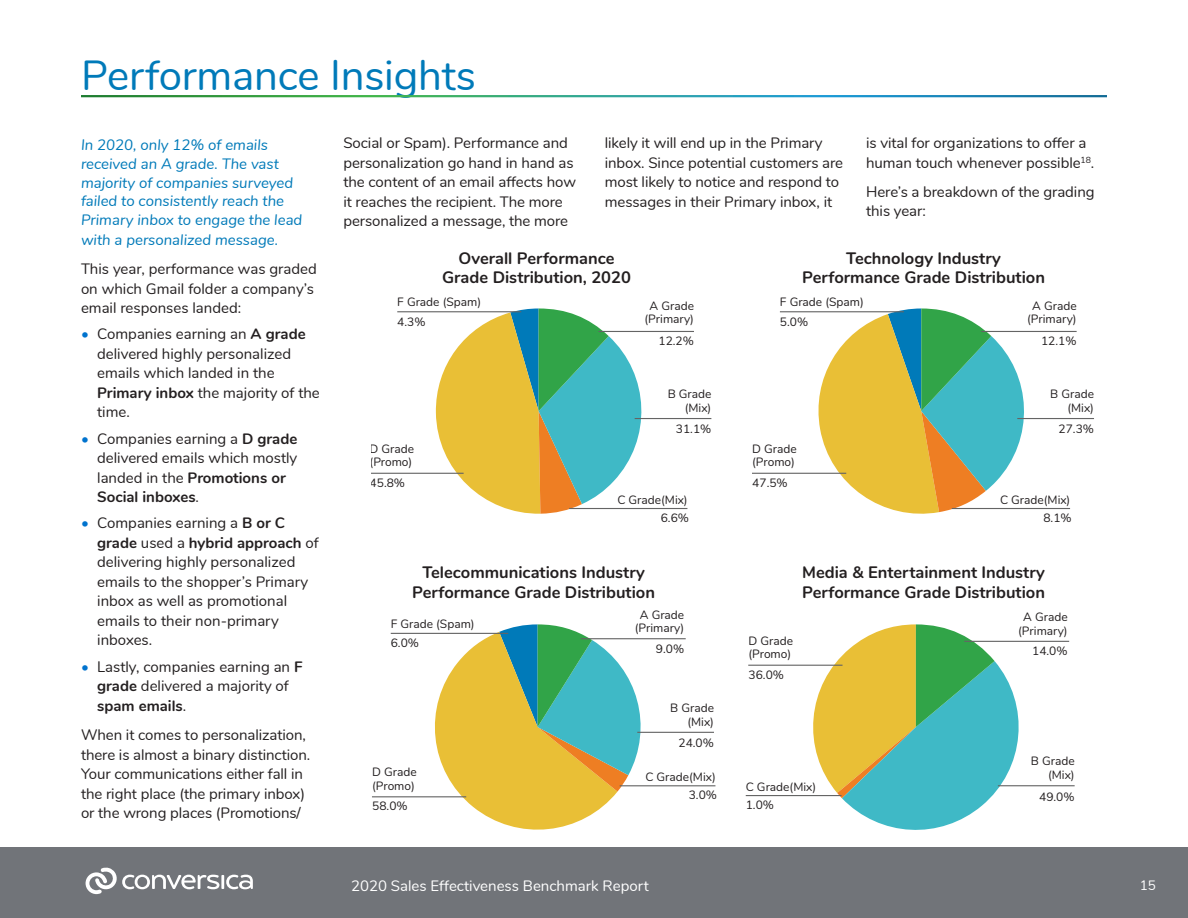
<style>
.page{position:relative;width:1188px;height:918px;background:#fff}
.page>*{position:absolute;margin:0;border:0;box-sizing:border-box;transform-origin:0 0}
.Headline{font:42px "Nunito";letter-spacing:-.005em;color:#007ab9}
.t1{font:700 16.5px/19.8px "Nunito";color:#231f20;text-align:center}
.bodytext{font:15px/19.5px "Nunito";letter-spacing:-.005em;color:#231f20}
.bodytext-2{font:italic 15px/18.9px "Nunito";color:#007ab9}
.t2{font:15px "Nunito";color:#fff}
.t3{font:13.5px "Nunito";color:#fff}
.t4{font:12px/13.5px "Nunito";color:#231f20}
.s1{color:#0073ce}
.s2{font-weight:700}
</style>
<div class="page">
<div style="left:0;top:848px;width:1188px;height:70px;background:#717479"></div>
<svg style="left:86px;top:868px;width:133px;height:26px"></svg>
<hr style="left:221px;top:875px;width:3px;height:14px;background:#fff">
<svg style="left:226px;top:875px;width:27px;height:14px"></svg>
<svg style="left:435px;top:308px;width:217px;height:206px"></svg>
<hr style="left:397px;top:311px;width:124px;height:1px;background:#646464">
<hr style="left:599px;top:331px;width:95px;height:1px;background:#646464">
<hr style="left:635px;top:418px;width:76px;height:1px;background:#646464">
<hr style="left:569px;top:508px;width:118px;height:1px;background:#646464">
<hr style="left:372px;top:473px;width:92px;height:1px;background:#646464">
<svg style="left:811px;top:308px;width:224px;height:206px"></svg>
<hr style="left:780px;top:311px;width:124px;height:1px;background:#646464">
<hr style="left:981px;top:331px;width:96px;height:1px;background:#646464">
<hr style="left:1017px;top:418px;width:77px;height:1px;background:#646464">
<hr style="left:952px;top:508px;width:118px;height:1px;background:#646464">
<hr style="left:752px;top:473px;width:94px;height:1px;background:#646464">
<svg style="left:422px;top:624px;width:232px;height:206px"></svg>
<hr style="left:391px;top:633px;width:117px;height:1px;background:#646464">
<hr style="left:581px;top:638px;width:105px;height:1px;background:#646464">
<hr style="left:637px;top:732px;width:77px;height:1px;background:#646464">
<hr style="left:620px;top:785px;width:95px;height:1px;background:#646464">
<hr style="left:372px;top:796px;width:94px;height:1px;background:#646464">
<svg style="left:801px;top:624px;width:230px;height:206px"></svg>
<hr style="left:964px;top:641px;width:105px;height:1px;background:#646464">
<hr style="left:998px;top:785px;width:77px;height:1px;background:#646464">
<hr style="left:746px;top:795px;width:96px;height:1px;background:#646464">
<hr style="left:748px;top:665px;width:95px;height:1px;background:#646464">
<p class="Headline" style="left:81px;top:45px;width:397px">Performance Insights</p>
<p class="bodytext" style="left:343px;top:132px;width:234px">Social or Spam). Performance and personalization go hand in hand as the content of an email affects how it reaches the recipient. The more personalized a message, the more</p>
<p class="bodytext" style="left:605px;top:132px;width:240px">likely it will end up in the Primary inbox. Since potential customers are most likely to notice and respond to messages in their Primary inbox, it</p>
<p class="bodytext" style="left:866px;top:132px;width:230px">is vital for organizations to offer a human touch whenever possible<sup>18</sup>.</p>
<p class="bodytext-2" style="left:81px;top:135px;width:223px">In 2020, only 12% of emails received an A grade. The vast majority of companies surveyed failed to consistently reach the<br>Primary inbox to engage the lead with a personalized message.</p>
<p class="bodytext" style="left:81px;top:258px;width:237px">This year, performance was graded on which Gmail folder a company’s email responses landed:</p>
<p class="bodytext" style="left:97px;top:324px;width:224px;text-indent:-16px"><span class="s1">•</span> Companies earning an <span class="s2">A grade </span>delivered highly personalized emails which landed in the<br><span class="s2">Primary inbox</span> the majority of the time.</p>
<p class="bodytext" style="left:97px;top:428px;width:202px;text-indent:-16px"><span class="s1">•</span> Companies earning a <span class="s2">D grade </span>delivered emails which mostly landed in the <span class="s2">Promotions or<br>Social inboxes</span>.</p>
<p class="bodytext" style="left:97px;top:513px;width:223px;text-indent:-16px"><span class="s1">•</span> Companies earning a <span class="s2">B or C grade</span> used a <span class="s2">hybrid approach</span> of delivering highly personalized emails to the shopper’s Primary inbox as well as promotional emails to their non-primary inboxes.</p>
<p class="bodytext" style="left:97px;top:656px;width:207px;text-indent:-16px"><span class="s1">•</span> Lastly, companies earning an <span class="s2">F grade</span> delivered a majority of <span class="s2">spam emails</span>.</p>
<p class="bodytext" style="left:81px;top:724px;width:231px">When it comes to personalization, there is almost a binary distinction.<br>Your communications either fall in the right place (the primary inbox) or the wrong places (Promotions/</p>
<p class="bodytext" style="left:866px;top:181px;width:230px">Here’s a breakdown of the grading this year:</p>
<p class="t1" style="left:802px;top:247px;width:244px">Technology Industry<br>Performance Grade Distribution</p>
<p class="t1" style="left:442px;top:247px;width:190px">Overall Performance<br>Grade Distribution, 2020</p>
<p class="t4" style="left:397px;top:292px;width:85px;line-height:19.2px">F Grade (Spam)<br>4.3%</p>
<p class="t4" style="left:780px;top:292px;width:85px;line-height:19.2px">F Grade (Spam)<br>5.0%</p>
<p class="t4" style="left:1027px;top:298px;width:51px;text-align:center">A Grade (Primary)</p>
<p class="t4" style="left:1041px;top:334px;width:37px">12.1%</p>
<p class="t4" style="left:644px;top:298px;width:51px;text-align:center">A Grade (Primary)</p>
<p class="t4" style="left:658px;top:334px;width:37px">12.2%</p>
<p class="t4" style="left:668px;top:387px;width:45px;text-align:right">B Grade (Mix)</p>
<p class="t4" style="left:676px;top:422px;width:37px">31.1%</p>
<p class="t4" style="left:1050px;top:387px;width:45px;text-align:right">B Grade (Mix)</p>
<p class="t4" style="left:1059px;top:422px;width:37px">27.3%</p>
<p class="t4" style="left:752px;top:441px;width:46px">D Grade (Promo)</p>
<p class="t4" style="left:752px;top:475px;width:37px">47.5%</p>
<p class="t4" style="left:370px;top:441px;width:46px">D Grade (Promo)</p>
<p class="t4" style="left:370px;top:475px;width:37px">45.8%</p>
<p class="t4" style="left:617px;top:490px;width:73px;line-height:18.1px;text-align:right">C Grade(Mix)<br>6.6%</p>
<p class="t4" style="left:1000px;top:490px;width:73px;line-height:18.1px;text-align:right">C Grade(Mix)<br>8.1%</p>
<p class="t1" style="left:412px;top:562px;width:244px">Telecommunications Industry<br>Performance Grade Distribution</p>
<p class="t1" style="left:802px;top:562px;width:244px;text-align:left">Media &amp; Entertainment Industry<br>Performance Grade Distribution</p>
<p class="t4" style="left:391px;top:614px;width:85px;line-height:19.2px">F Grade (Spam)<br>6.0%</p>
<p class="t4" style="left:635px;top:607px;width:51px;text-align:center">A Grade (Primary)</p>
<p class="t4" style="left:656px;top:641px;width:30px">9.0%</p>
<p class="t4" style="left:1018px;top:610px;width:51px;text-align:center">A Grade (Primary)</p>
<p class="t4" style="left:1032px;top:644px;width:37px">14.0%</p>
<p class="t4" style="left:749px;top:633px;width:46px">D Grade (Promo)</p>
<p class="t4" style="left:749px;top:667px;width:37px">36.0%</p>
<p class="t4" style="left:670px;top:700px;width:45px;text-align:right">B Grade (Mix)</p>
<p class="t4" style="left:678px;top:736px;width:37px">24.0%</p>
<p class="t4" style="left:645px;top:767px;width:73px;line-height:18.1px;text-align:right">C Grade(Mix)<br>3.0%</p>
<p class="t4" style="left:1031px;top:754px;width:45px;text-align:right">B Grade (Mix)</p>
<p class="t4" style="left:1039px;top:789px;width:37px">49.0%</p>
<p class="t4" style="left:372px;top:765px;width:46px">D Grade (Promo)</p>
<p class="t4" style="left:372px;top:799px;width:37px">58.0%</p>
<p class="t4" style="left:746px;top:777px;width:72px;line-height:18.1px">C Grade(Mix)<br>1.0%</p>
<p class="t2" style="left:351px;top:875px;width:299px">2020 Sales Effectiveness Benchmark Report</p>
<p class="t3" style="left:1140px;top:875px;width:18px">15</p>
</div>
